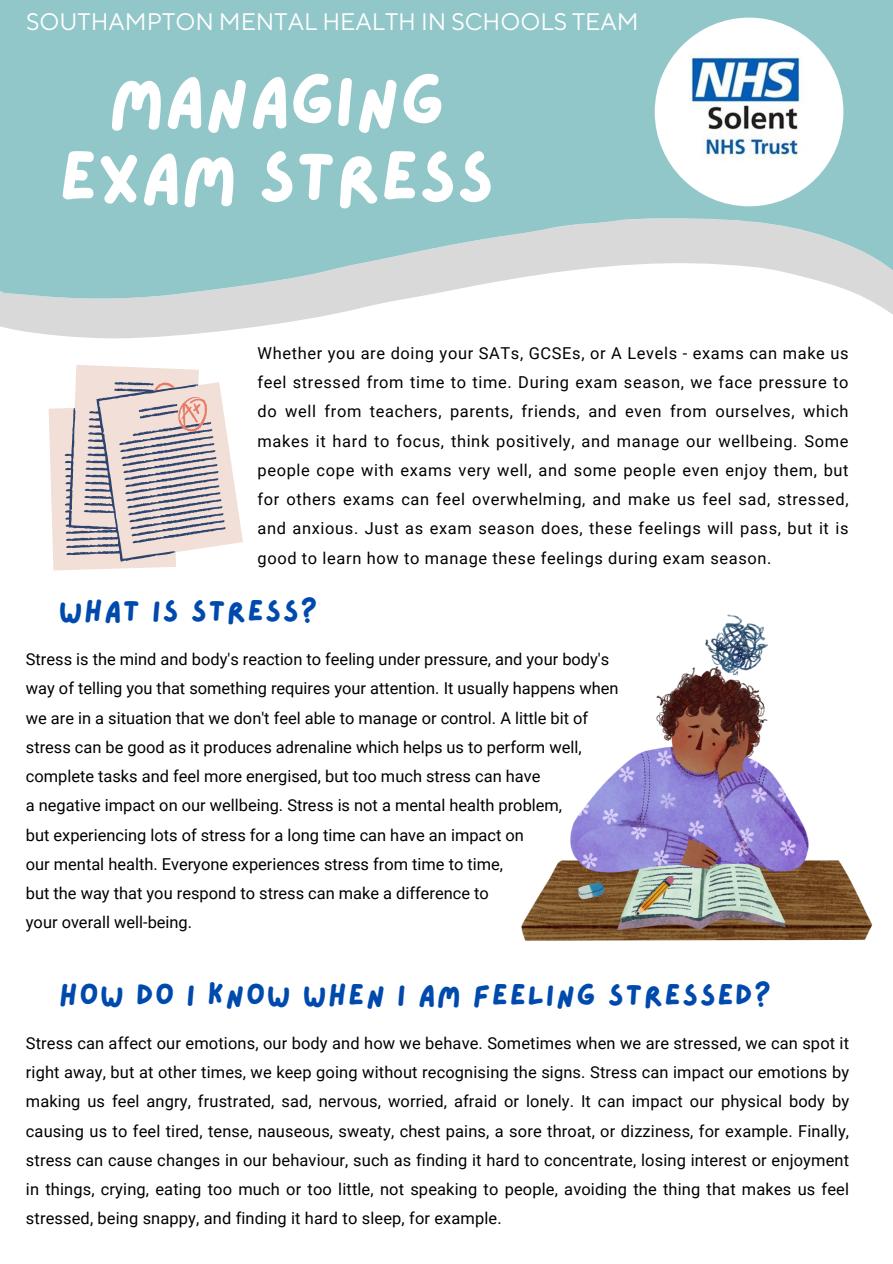
<style>
.page{position:relative;width:893px;height:1264px;background:#fff}
.page>*{position:absolute;margin:0;border:0;box-sizing:border-box;transform-origin:0 0}
.t1{font:70.05px/76.5px "Lazydog";color:#fff;text-align:center}
.t2{font:29.85px "Lazydog";letter-spacing:.05em;color:#004aad}
.t3{font:23.7px "TT Norms Pro";color:#fff}
.t4{font:16.35px/29.2px "Roboto";color:#000;text-align:justify}
</style>
<div class="page">
<svg style="left:0;top:319px;width:305px;height:20px;fill:#d9d9d9"></svg>
<svg style="left:0;top:0;width:892px;height:319px;background:#a5ced0"></svg>
<svg style="left:651px;top:14px;width:195px;height:196px"></svg>
<img style="left:521px;top:614px;width:351px;height:327px">
<svg style="left:49px;top:365px;width:194px;height:205px"></svg>
<p class="t3" style="left:26px;top:7px;width:614px">SOUTHAMPTON MENTAL HEALTH IN SCHOOLS TEAM</p>
<p class="t1" style="left:59px;top:65px;width:436px">MANAGING<br>EXAM STRESS</p>
<p class="t4" style="left:257px;top:338px;width:592px">Whether you are doing your SATs, GCSEs, or A Levels - exams can make us feel stressed from time to time. During exam season, we face pressure to do well from teachers, parents, friends, and even from ourselves, which makes it hard to focus, think positively, and manage our wellbeing. Some people cope with exams very well, and some people even enjoy them, but for others exams can feel overwhelming, and make us feel sad, stressed, and anxious. Just as exam season does, these feelings will pass, but it is good to learn how to manage these feelings during exam season.</p>
<p class="t2" style="left:59px;top:597px;width:260px">WHAT IS STRESS?</p>
<p class="t4" style="left:26px;top:645px;width:594px;text-align:left">Stress is the mind and body's reaction to feeling under pressure, and your body's way of telling you that something requires your attention. It usually happens when we are in a situation that we don't feel able to manage or control. A little bit of stress can be good as it produces adrenaline which helps us to perform well, complete tasks and feel more energised, but too much stress can have</p>
<p class="t4" style="left:26px;top:791px;width:537px">a negative impact on our wellbeing. Stress is not a mental health problem,</p>
<p class="t4" style="left:26px;top:820px;width:499px">but experiencing lots of stress for a long time can have an impact on</p>
<p class="t4" style="left:26px;top:849px;width:478px">our mental health. Everyone experiences stress from time to time,</p>
<p class="t4" style="left:26px;top:879px;width:464px">but the way that you respond to stress can make a difference to</p>
<p class="t4" style="left:26px;top:908px;width:168px">your overall well-being.</p>
<p class="t2" style="left:59px;top:981px;width:713px">HOW DO I KNOW WHEN I AM FEELING STRESSED?</p>
<p class="t4" style="left:26px;top:1028px;width:824px">Stress can affect our emotions, our body and how we behave. Sometimes when we are stressed, we can spot it right away, but at other times, we keep going without recognising the signs. Stress can impact our emotions by making us feel angry, frustrated, sad, nervous, worried, afraid or lonely. It can impact our physical body by causing us to feel tired, tense, nauseous, sweaty, chest pains, a sore throat, or dizziness, for example. Finally, stress can cause changes in our behaviour, such as finding it hard to concentrate, losing interest or enjoyment in things, crying, eating too much or too little, not speaking to people, avoiding the thing that makes us feel stressed, being snappy, and finding it hard to sleep, for example.</p>
</div>
